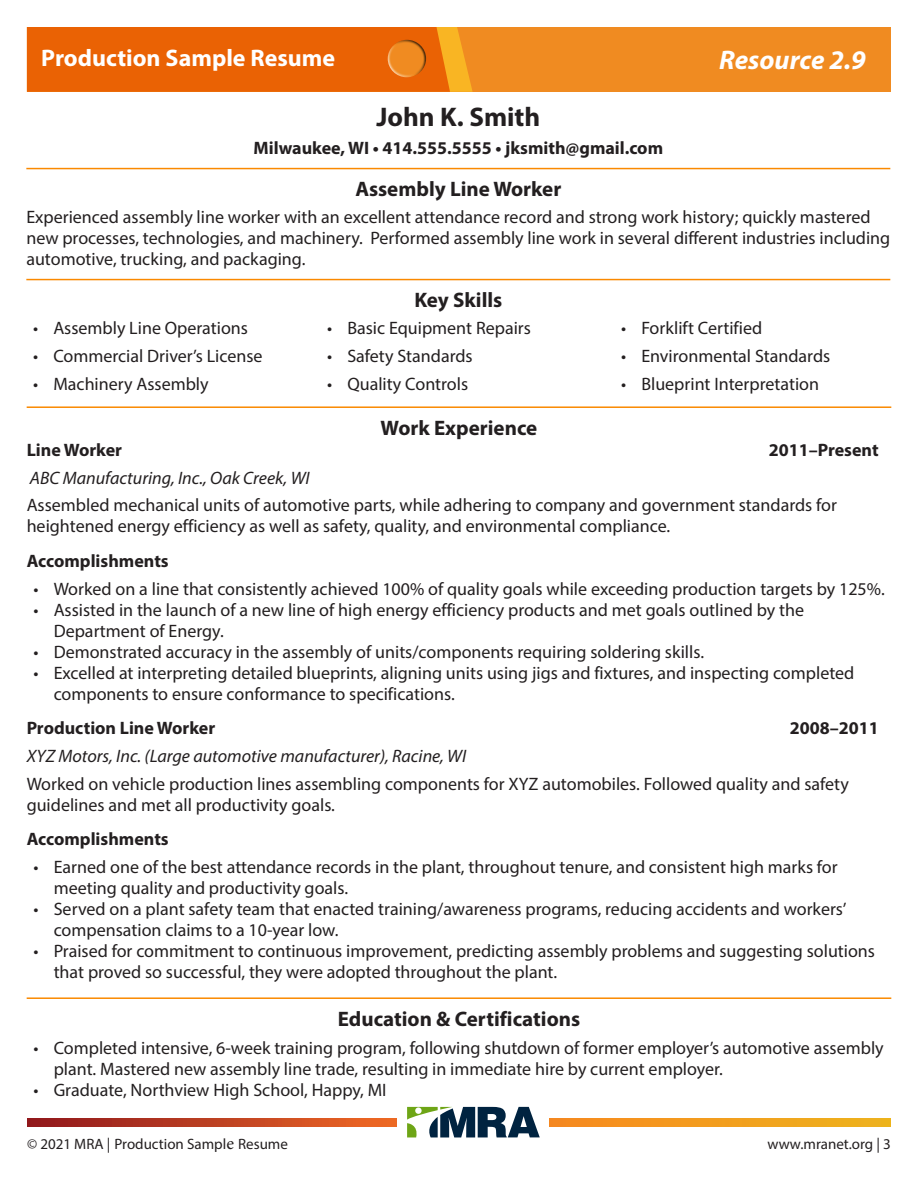
<style>
.page{position:relative;width:918px;height:1188px;background:#fff}
.page>*{position:absolute;margin:0;border:0;box-sizing:border-box;transform-origin:0 0}
.t1{font:italic 700 27px "Myriad Pro";color:#fff}
.Subhead{font:700 27px "Myriad Pro";color:#231f20}
.t2{font:700 24px "Myriad Pro";color:#fff}
.Subhead-2{font:700 21px "Myriad Pro";color:#231f20}
.body{font:18px/21px "Myriad Pro";color:#231f20}
.body-2{font:italic 18px "Myriad Pro";color:#231f20}
.Subhead-3{font:700 18px "Myriad Pro";color:#231f20}
.body-3{font:700 18px "Myriad Pro";color:#231f20}
.t3{font:15px "Myriad Pro";color:#231f20}
.s1{font-family:"Minion Pro";font-size:18px}
</style>
<div class="page">
<div style="left:27px;top:27px;width:864px;height:65px;background:#f08b21"></div>
<svg style="left:26px;top:27px;width:447px;height:65px;background:#ea6706"></svg>
<div style="left:385px;top:40px;width:32px;height:38px;background:#fff;opacity:.75"></div>
<div style="left:393px;top:38px;width:34px;height:40px;background:#231f20;opacity:.75"></div>
<svg style="left:27px;top:1118px;width:864px;height:9px;background:#d76d1f"></svg>
<div style="left:397px;top:1107px;width:151px;height:31px;background:#fff"></div>
<svg style="left:407px;top:1107px;width:133px;height:30px"></svg>
<hr style="left:26px;top:168px;width:864px;height:1px;background:#fa8900">
<hr style="left:26px;top:279px;width:864px;height:1px;background:#fa8900">
<hr style="left:27px;top:406px;width:864px;height:2px;background:#fa8900">
<hr style="left:27px;top:997px;width:864px;height:2px;background:#fa8900">
<h2 class="t2" style="left:41px;top:43px;width:295px">Production Sample Resume</h2>
<h1 class="t1" style="left:719px;top:42px;width:148px">Resource 2.9</h1>
<p class="Subhead" style="left:376px;top:99px;width:165px">John K. Smith</p>
<p class="Subhead-3" style="left:254px;top:137px;width:411px">Milwaukee, WI • 414.555.5555 • jksmith@gmail.com</p>
<p class="Subhead-2" style="left:355px;top:175px;width:207px">Assembly Line Worker</p>
<p class="body" style="left:26px;top:207px;width:865px">Experienced assembly line worker with an excellent attendance record and strong work history; quickly mastered new processes, technologies, and machinery. Performed assembly line work in several different industries including automotive, trucking, and packaging.</p>
<p class="Subhead-2" style="left:414px;top:286px;width:89px">Key Skills</p>
<p class="body" style="left:33px;top:318px;width:216px">• Assembly Line Operations</p>
<p class="body" style="left:33px;top:345px;width:231px">• Commercial Driver’s License</p>
<p class="body" style="left:33px;top:373px;width:177px">• Machinery Assembly</p>
<p class="body" style="left:621px;top:318px;width:143px">• Forklift Certified</p>
<p class="body" style="left:621px;top:345px;width:211px">• Environmental Standards</p>
<p class="body" style="left:621px;top:373px;width:200px">• Blueprint Interpretation</p>
<p class="body" style="left:327px;top:318px;width:205px">• Basic Equipment Repairs</p>
<p class="body" style="left:327px;top:345px;width:147px">• Safety Standards</p>
<p class="body" style="left:327px;top:373px;width:143px">• Quality Controls</p>
<p class="Subhead-2" style="left:381px;top:414px;width:158px">Work Experience</p>
<p class="body-3" style="left:27px;top:438px;width:97px">Line Worker</p>
<p class="body-3" style="left:769px;top:438px;width:111px">2011–Present</p>
<p class="body-2" style="left:30px;top:467px;width:281px">ABC Manufacturing, Inc., Oak Creek, WI</p>
<p class="body" style="left:27px;top:495px;width:812px">Assembled mechanical units of automotive parts, while adhering to company and government standards for heightened energy efficiency as well as safety, quality, and environmental compliance.</p>
<p class="Subhead-3" style="left:27px;top:549px;width:144px">Accomplishments</p>
<p class="body" style="left:33px;top:578px;width:853px">• Worked on a line that consistently achieved 100% of quality goals while exceeding production targets by 125%.</p>
<p class="body" style="left:54px;top:599px;width:752px;text-indent:-20px">• Assisted in the launch of a new line of high energy efficiency products and met goals outlined by the<br>Department of Energy.</p>
<p class="body" style="left:33px;top:641px;width:672px">• Demonstrated accuracy in the assembly of units/components requiring soldering skills.</p>
<p class="body" style="left:54px;top:662px;width:802px;text-indent:-20px">• Excelled at interpreting detailed blueprints, aligning units using jigs and fixtures, and inspecting completed components to ensure conformance to specifications.</p>
<p class="body-3" style="left:27px;top:716px;width:190px">Production Line Worker</p>
<p class="body-3" style="left:790px;top:716px;width:90px">2008–2011</p>
<p class="body-2" style="left:27px;top:745px;width:441px">XYZ Motors, Inc. (Large automotive manufacturer), Racine, WI</p>
<p class="body" style="left:27px;top:773px;width:824px">Worked on vehicle production lines assembling components for XYZ automobiles. Followed quality and safety guidelines and met all productivity goals.</p>
<p class="Subhead-3" style="left:27px;top:827px;width:144px">Accomplishments</p>
<p class="body" style="left:54px;top:856px;width:786px;text-indent:-20px">• Earned one of the best attendance records in the plant, throughout tenure, and consistent high marks for meeting quality and productivity goals.</p>
<p class="body" style="left:54px;top:898px;width:794px;text-indent:-20px">• Served on a plant safety team that enacted training/awareness programs, reducing accidents and workers’ compensation claims to a 10-year low.</p>
<p class="body" style="left:54px;top:940px;width:823px;text-indent:-20px">• Praised for commitment to continuous improvement, predicting assembly problems and suggesting solutions that proved so successful, they were adopted throughout the plant.</p>
<p class="Subhead-2" style="left:338px;top:1005px;width:244px">Education &amp; Certifications</p>
<p class="body" style="left:54px;top:1037px;width:832px;text-indent:-20px">• Completed intensive, 6-week training program, following shutdown of former employer’s automotive assembly plant. Mastered new assembly line trade, resulting in immediate hire by current employer.</p>
<p class="body" style="left:33px;top:1079px;width:355px">• Graduate, Northview High School, Happy, MI</p>
<p class="t3" style="left:27px;top:1135px;width:262px">© 2021 MRA | Production Sampl<span class="s1">e</span> Resume</p>
<p class="t3" style="left:768px;top:1135px;width:125px">www.mranet.org | 3</p>
</div>
